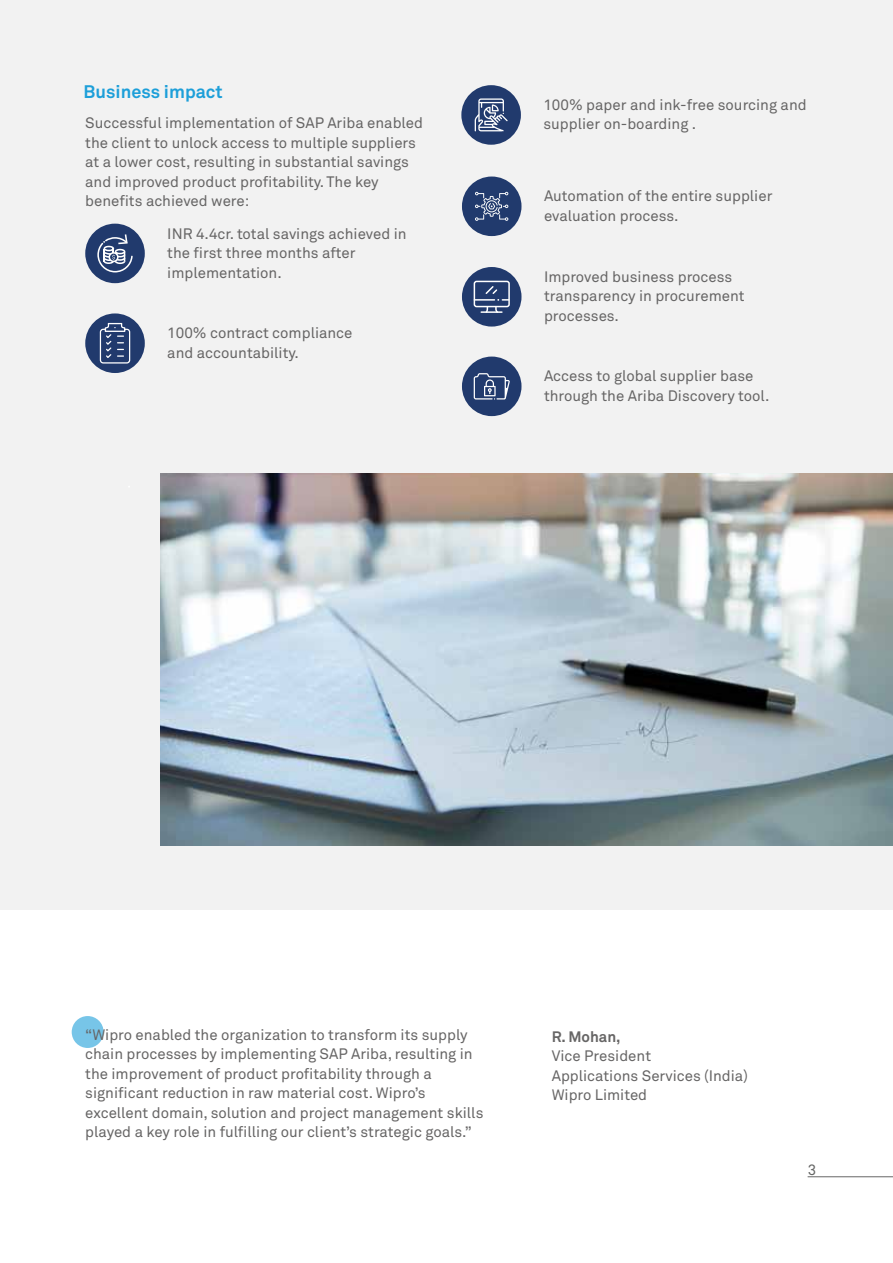
<style>
.page{position:relative;width:893px;height:1263px;background:#f2f2f2}
.page>*{position:absolute;margin:0;border:0;box-sizing:border-box;transform-origin:0 0}
.t1{font:700 18px "Wipro Akkurat";color:#1d9fd9}
.t2{font:15px/19.5px "Wipro Akkurat";color:#666565}
.t3{font:700 15px "Wipro Akkurat";color:#666565}
.t4{font:15px "Wipro Akkurat";color:#666766}
</style>
<div class="page">
<div style="left:0;top:911px;width:893px;height:352px;background:#fff"></div>
<div style="left:72px;top:1016px;width:32px;height:32px;background:#77c5e8;border-radius:50%"></div>
<div style="left:462px;top:267px;width:59px;height:60px;background:#213a6d;border-radius:50%"></div>
<div style="left:474px;top:281px;width:36px;height:26px;border:2px solid #fff;border-radius:2px"></div>
<hr style="left:474px;top:299px;width:20px;height:2px;background:#fff">
<hr style="left:481px;top:311px;width:21px;height:2px;background:#fff">
<svg style="left:484px;top:285px;width:25px;height:28px"></svg>
<div style="left:462px;top:357px;width:59px;height:59px;background:#213a6d;border-radius:50%"></div>
<svg style="left:474px;top:373px;width:36px;height:27px"></svg>
<hr style="left:808px;top:1176px;width:85px;height:1px;background:#666766">
<div style="left:85px;top:224px;width:60px;height:59px;background:#213a6d;border-radius:50%"></div>
<svg style="left:97px;top:234px;width:36px;height:38px"></svg>
<div style="left:85px;top:313px;width:60px;height:60px;background:#213a6d;border-radius:50%"></div>
<svg style="left:100px;top:323px;width:30px;height:41px"></svg>
<div style="left:461px;top:85px;width:60px;height:60px;background:#213a6d;border-radius:50%"></div>
<svg style="left:475px;top:98px;width:33px;height:33px"></svg>
<div style="left:462px;top:177px;width:59px;height:59px;background:#213a6d;border-radius:50%"></div>
<svg style="left:475px;top:192px;width:33px;height:29px"></svg>
<img style="left:160px;top:474px;width:733px;height:371px">
<p class="t1" style="left:84px;top:80px;width:140px">Business impact</p>
<p class="t2" style="left:85px;top:113px;width:339px">Successful implementation of SAP Ariba enabled the client to unlock access to multiple suppliers at a lower cost, resulting in substantial savings and improved product profitability. The key benefits achieved were:</p>
<p class="t2" style="left:167px;top:224px;width:241px">INR 4.4cr. total savings achieved in the first three months after implementation.</p>
<p class="t2" style="left:167px;top:323px;width:187px">100% contract compliance and accountability.</p>
<p class="t2" style="left:543px;top:95px;width:265px">100% paper and ink-free sourcing and supplier on-boarding .</p>
<p class="t2" style="left:544px;top:186px;width:230px">Automation of the entire supplier evaluation process.</p>
<p class="t2" style="left:544px;top:267px;width:202px">Improved business process transparency in procurement processes.</p>
<p class="t2" style="left:544px;top:366px;width:227px">Access to global supplier base through the Ariba Discovery tool.</p>
<p class="t2" style="left:85px;top:1025px;width:400px">“Wipro enabled the organization to transform its supply chain processes by implementing SAP Ariba, resulting in the improvement of product profitability through a significant reduction in raw material cost. Wipro’s excellent domain, solution and project management skills played a key role in fulfilling our client’s strategic goals.”</p>
<p class="t3" style="left:552px;top:1027px;width:70px">R. Mohan,</p>
<p class="t2" style="left:552px;top:1046px;width:198px">Vice President<br>Applications Services (India)<br>Wipro Limited</p>
<p class="t4" style="left:808px;top:1161px;width:10px">3</p>
</div>
